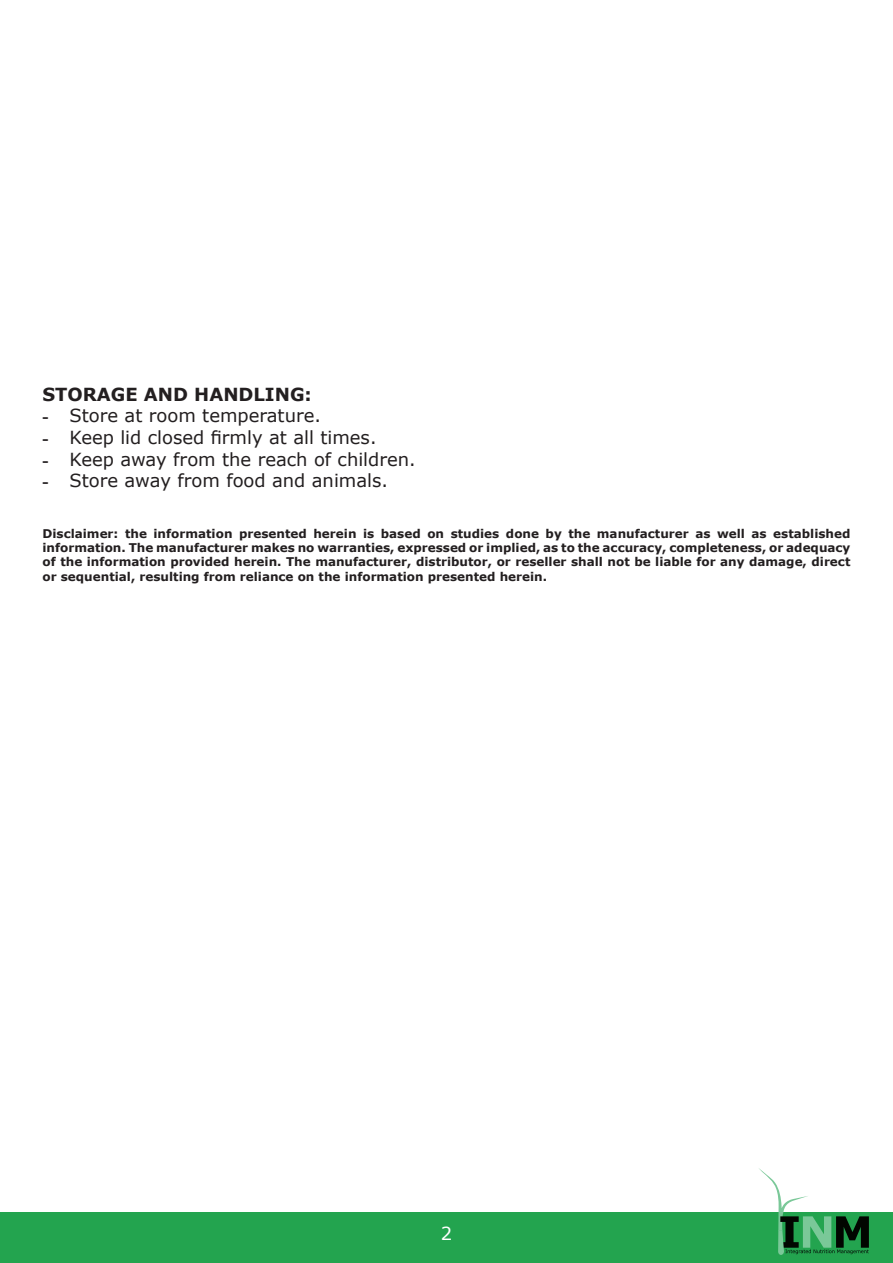
<style>
.page{position:relative;width:893px;height:1263px;background:#fff}
.page>*{position:absolute;margin:0;border:0;box-sizing:border-box;transform-origin:0 0}
.t1{font:18px "Verdana";color:#231f20}
.t2{font:700 18px "Verdana";color:#231f20}
.t3{font:18px "Verdana";color:#fff}
.t4{font:700 12px/14.4px "Verdana";color:#231f20;text-align:justify}
.s1{font-family:"Times New Roman";font-weight:700}
</style>
<div class="page">
<div style="left:0;top:1212px;width:893px;height:51px;background:#23a44f"></div>
<svg style="left:759px;top:1168px;width:110px;height:87px"></svg>
<h1 class="t2" style="left:43px;top:381px;width:271px">STORAGE AND HANDLING:</h1>
<h1 class="t1" style="left:43px;top:403px;width:280px"><span class="s1">-</span> Store at room temperature.</h1>
<h1 class="t1" style="left:43px;top:425px;width:336px"><span class="s1">-</span> Keep lid closed firmly at all times.</h1>
<h1 class="t1" style="left:43px;top:447px;width:375px"><span class="s1">-</span> Keep away from the reach of children.</h1>
<h1 class="t1" style="left:43px;top:468px;width:347px"><span class="s1">-</span> Store away from food and animals.</h1>
<p class="t4" style="left:43px;top:526px;width:809px">Disclaimer: the information presented herein is based on studies done by the manufacturer as well as established information. The manufacturer makes no warranties, expressed or implied, as to the accuracy, completeness, or adequacy of the information provided herein. The manufacturer, distributor, or reseller shall not be liable for any damage, direct or sequential, resulting from reliance on the information presented herein.</p>
<h1 class="t3" style="left:441px;top:1221px;width:13px">2</h1>
</div>
